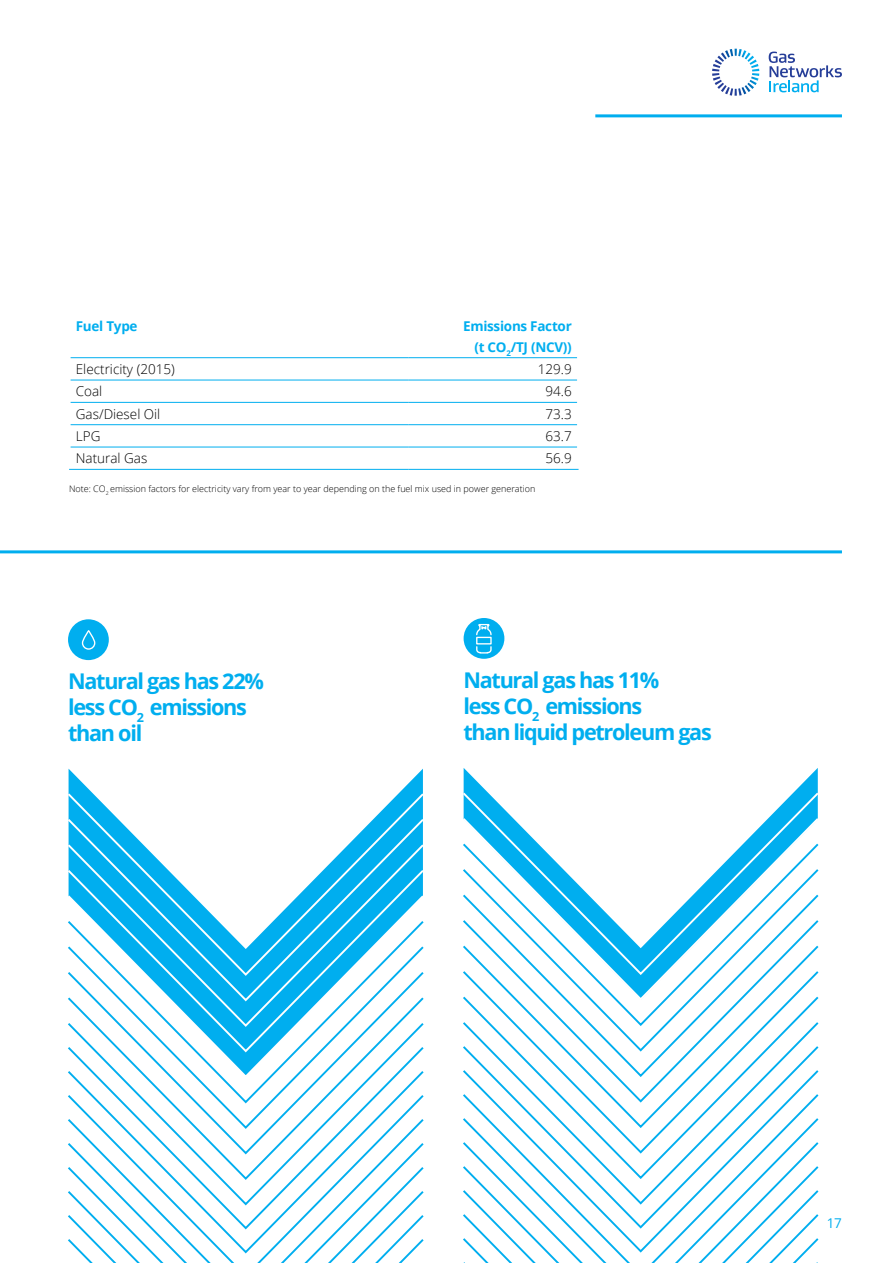
<style>
.page{position:relative;width:893px;height:1263px;background:#fff}
.page>*{position:absolute;margin:0;border:0;box-sizing:border-box;transform-origin:0 0}
.t1{font:700 21.6px/26px "Open Sans";letter-spacing:-.06em;color:#00aeef}
.t2{font:300 13.5px "Open Sans";color:#000}
.t3{font:700 13.5px/21px "Open Sans";letter-spacing:-.02em;color:#00aeef;text-align:right}
.t4{font:13.5px "Open Sans";color:#00aeef}
.t5{font:300 9px "Open Sans";color:#000}
</style>
<div class="page">
<svg style="left:69px;top:769px;width:354px;height:22px"></svg>
<svg style="left:68px;top:1181px;width:356px;height:82px"></svg>
<svg style="left:68px;top:1156px;width:356px;height:25px"></svg>
<svg style="left:68px;top:1130px;width:356px;height:26px"></svg>
<svg style="left:68px;top:1105px;width:356px;height:25px"></svg>
<svg style="left:68px;top:1079px;width:356px;height:26px"></svg>
<svg style="left:68px;top:1054px;width:356px;height:25px"></svg>
<svg style="left:68px;top:1028px;width:356px;height:26px"></svg>
<svg style="left:68px;top:1003px;width:356px;height:25px"></svg>
<svg style="left:68px;top:977px;width:356px;height:26px"></svg>
<svg style="left:68px;top:791px;width:356px;height:186px"></svg>
<svg style="left:464px;top:768px;width:354px;height:23px"></svg>
<svg style="left:463px;top:1180px;width:356px;height:83px"></svg>
<svg style="left:463px;top:1155px;width:356px;height:25px"></svg>
<svg style="left:463px;top:1129px;width:356px;height:26px"></svg>
<svg style="left:463px;top:1104px;width:356px;height:25px"></svg>
<svg style="left:463px;top:1078px;width:356px;height:26px"></svg>
<svg style="left:463px;top:1053px;width:356px;height:25px"></svg>
<svg style="left:463px;top:1027px;width:356px;height:26px"></svg>
<svg style="left:463px;top:1002px;width:356px;height:25px"></svg>
<svg style="left:463px;top:976px;width:356px;height:26px"></svg>
<svg style="left:463px;top:791px;width:356px;height:185px"></svg>
<div style="left:68px;top:619px;width:41px;height:41px;background:#00aeef;border-radius:50%"></div>
<div style="left:464px;top:618px;width:40px;height:41px;background:#00aeef;border-radius:50%"></div>
<svg style="left:476px;top:646px;width:16px;height:8px"></svg>
<svg style="left:476px;top:623px;width:16px;height:13px"></svg>
<div style="left:476px;top:637px;width:16px;height:7px;border:1px solid #fff"></div>
<div style="left:82px;top:630px;width:13px;height:20px;border:1px solid #fff;border-radius:6px"></div>
<hr style="left:0;top:550px;width:842px;height:3px;background:#00aeef">
<hr style="left:71px;top:357px;width:337px;height:1px;background:#00aeef">
<hr style="left:408px;top:357px;width:169px;height:1px;background:#00aeef">
<hr style="left:71px;top:380px;width:337px;height:1px;background:#00aeef">
<hr style="left:408px;top:380px;width:169px;height:1px;background:#00aeef">
<hr style="left:71px;top:402px;width:337px;height:1px;background:#00aeef">
<hr style="left:408px;top:402px;width:169px;height:1px;background:#00aeef">
<hr style="left:71px;top:424px;width:337px;height:1px;background:#00aeef">
<hr style="left:408px;top:424px;width:169px;height:1px;background:#00aeef">
<hr style="left:71px;top:447px;width:337px;height:1px;background:#00aeef">
<hr style="left:408px;top:447px;width:169px;height:1px;background:#00aeef">
<hr style="left:69px;top:469px;width:339px;height:1px;background:#00aeef">
<hr style="left:408px;top:469px;width:171px;height:1px;background:#00aeef">
<svg style="left:769px;top:52px;width:73px;height:40px"></svg>
<svg style="left:712px;top:49px;width:47px;height:47px"></svg>
<hr style="left:595px;top:114px;width:247px;height:3px;background:#00aeef">
<h2 class="t3" style="left:76px;top:315px;width:63px">Fuel Type</h2>
<h2 class="t3" style="left:463px;top:315px;width:110px">Emissions Factor (t CO<sub>2</sub>/TJ (NCV))</h2>
<h2 class="t2" style="left:76px;top:360px;width:101px">Electricity (2015)</h2>
<h2 class="t2" style="left:538px;top:360px;width:36px">129.9</h2>
<h2 class="t2" style="left:76px;top:382px;width:28px">Coal</h2>
<h2 class="t2" style="left:545px;top:382px;width:28px">94.6</h2>
<h2 class="t2" style="left:76px;top:405px;width:86px">Gas/Diesel Oil</h2>
<h2 class="t2" style="left:545px;top:405px;width:28px">73.3</h2>
<h2 class="t2" style="left:76px;top:427px;width:26px">LPG</h2>
<h2 class="t2" style="left:545px;top:427px;width:28px">63.7</h2>
<h2 class="t2" style="left:76px;top:449px;width:73px">Natural Gas</h2>
<h2 class="t2" style="left:545px;top:449px;width:28px">56.9</h2>
<p class="t5" style="left:69px;top:483px;width:468px">Note: CO<sub>2</sub> emission factors for electricity vary from year to year depending on the fuel mix used in power generation</p>
<h1 class="t1" style="left:68px;top:667px;width:197px">Natural gas has 22% less CO<sub>2</sub> emissions than oil</h1>
<h1 class="t1" style="left:463px;top:666px;width:250px">Natural gas has 11%<br>less CO<sub>2</sub> emissions<br>than liquid petroleum gas</h1>
<h2 class="t4" style="left:827px;top:1213px;width:16px">17</h2>
</div>
